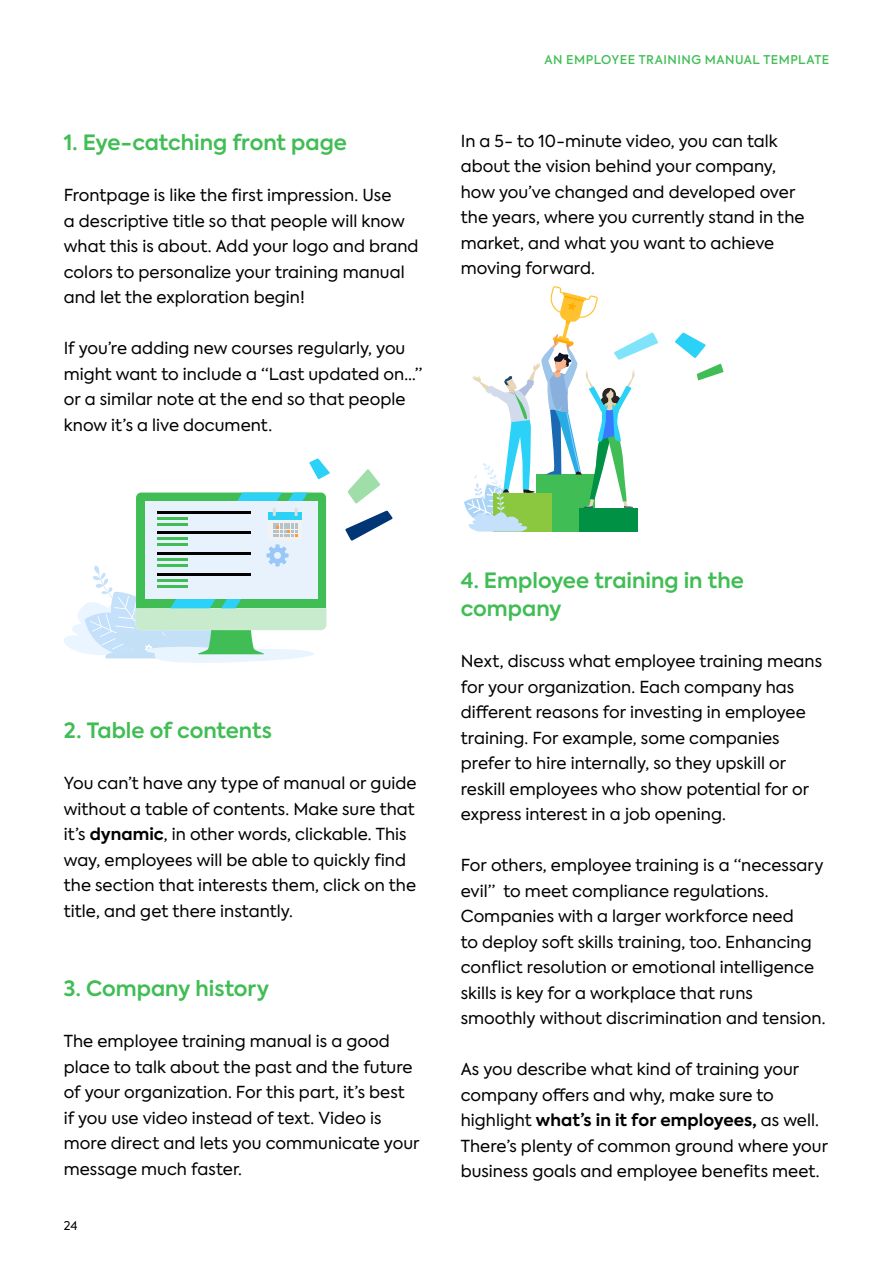
<style>
.page{position:relative;width:893px;height:1263px;background:#fff}
.page>*{position:absolute;margin:0;border:0;box-sizing:border-box;transform-origin:0 0}
.t1{font:600 21px/28.5px "Axiforma";color:#40bd54}
.t2{font:16.5px/25.5px "Axiforma";color:#000}
.t3{font:500 12px "Axiforma";letter-spacing:.04em;color:#40bd54}
.t4{font:12px "Axiforma";color:#000}
.s1{font-weight:700}
</style>
<div class="page">
<svg style="left:345px;top:511px;width:48px;height:30px"></svg>
<svg style="left:309px;top:458px;width:21px;height:21px"></svg>
<svg style="left:348px;top:469px;width:32px;height:35px"></svg>
<svg style="left:64px;top:492px;width:262px;height:171px"></svg>
<hr style="left:157px;top:512px;width:94px;height:2px;background:#000">
<hr style="left:157px;top:531px;width:94px;height:2px;background:#000">
<hr style="left:157px;top:552px;width:94px;height:2px;background:#000">
<hr style="left:157px;top:573px;width:94px;height:2px;background:#000">
<svg style="left:697px;top:364px;width:26px;height:16px"></svg>
<svg style="left:675px;top:332px;width:31px;height:26px"></svg>
<svg style="left:464px;top:286px;width:194px;height:245px"></svg>
<p class="t1" style="left:64px;top:129px;width:285px">1. Eye-catching front page</p>
<p class="t2" style="left:64px;top:183px;width:356px">Frontpage is like the first impression. Use<br>a descriptive title so that people will know what this is about. Add your logo and brand colors to personalize your training manual and let the exploration begin!</p>
<p class="t2" style="left:64px;top:336px;width:360px">If you’re adding new courses regularly, you might want to include a “Last updated on…” or a similar note at the end so that people know it’s a live document.</p>
<p class="t3" style="left:545px;top:52px;width:286px">AN EMPLOYEE TRAINING MANUAL TEMPLATE</p>
<p class="t2" style="left:461px;top:128px;width:345px">In a 5- to 10-minute video, you can talk about the vision behind your company, how you’ve changed and developed over the years, where you currently stand in the market, and what you want to achieve moving forward.</p>
<p class="t1" style="left:64px;top:717px;width:210px">2. Table of contents</p>
<p class="t2" style="left:64px;top:771px;width:354px">You can’t have any type of manual or guide without a table of contents. Make sure that it’s <span class="s1">dynamic</span>, in other words, clickable. This way, employees will be able to quickly find the section that interests them, click on the title, and get there instantly.</p>
<p class="t1" style="left:64px;top:975px;width:207px">3. Company history</p>
<p class="t2" style="left:64px;top:1029px;width:357px">The employee training manual is a good place to talk about the past and the future of your organization. For this part, it’s best<br>if you use video instead of text. Video is more direct and lets you communicate your message much faster.</p>
<p class="t4" style="left:64px;top:1218px;width:15px">24</p>
<p class="t1" style="left:461px;top:566px;width:285px">4. Employee training in the company</p>
<p class="t2" style="left:461px;top:649px;width:363px">Next, discuss what employee training means for your organization. Each company has different reasons for investing in employee training. For example, some companies prefer to hire internally, so they upskill or reskill employees who show potential for or express interest in a job opening.</p>
<p class="t2" style="left:461px;top:853px;width:366px">For others, employee training is a “necessary evil” to meet compliance regulations.<br>Companies with a larger workforce need<br>to deploy soft skills training, too. Enhancing conflict resolution or emotional intelligence skills is key for a workplace that runs smoothly without discrimination and tension.</p>
<p class="t2" style="left:461px;top:1057px;width:369px">As you describe what kind of training your company offers and why, make sure to highlight <span class="s1">what’s in it for employees,</span> as well.<br>There’s plenty of common ground where your business goals and employee benefits meet.</p>
</div>
